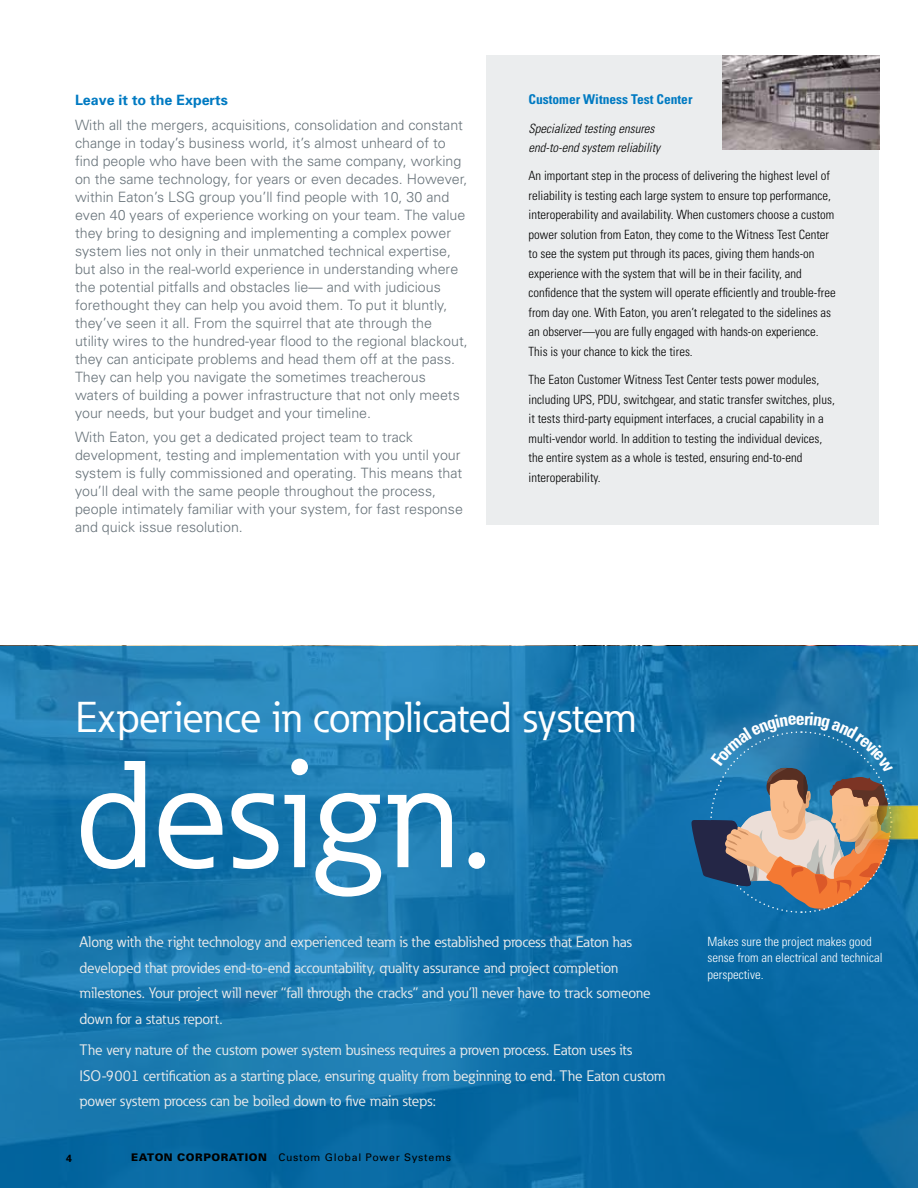
<style>
.page{position:relative;width:918px;height:1188px;background:#fff}
.page>*{position:absolute;margin:0;border:0;box-sizing:border-box;transform-origin:0 0}
.t1{font:150px "Eaton";letter-spacing:.01em;color:#fff}
.t2{font:42.6px "Eaton";color:#fff}
.t3{font:15px/25.5px "Eaton";color:#e8eaeb}
.t4{font:300 14.25px/18px "Univers";color:#68737a}
.t5{font:700 14.25px "Univers";color:#007ac2}
.t6{font:700 condensed 13.5px "Univers";color:#007ac2}
.t7{font:300 condensed 12.75px/19.5px "Univers";color:#000}
.t8{font:300 condensed 12.75px/16.5px "Univers";color:#fff}
.t9{font:italic 300 condensed 12.75px/19.5px "Univers";color:#000}
.t10{font:10.5px "Univers";letter-spacing:.07em;color:#000}
.t11{font:700 10.5px "Univers";color:#000}
.s1{font-weight:900}
</style>
<div class="page">
<svg style="left:0;top:646px;width:918px;height:542px;background:#1474ab"></svg>
<div style="left:486px;top:55px;width:393px;height:470px;background:#ebedee"></div>
<img style="left:722px;top:55px;width:157px;height:95px">
<svg style="left:692px;top:712px;width:226px;height:202px;background:#5e8194"></svg>
<p class="t5" style="left:75px;top:91px;width:154px">Leave it to the Experts</p>
<p class="t4" style="left:75px;top:116px;width:394px">With all the mergers, acquisitions, consolidation and constant change in today’s business world, it’s almost unheard of to find people who have been with the same company, working on the same technology, for years or even decades. However, within Eaton’s LSG group you’ll find people with 10, 30 and even 40 years of experience working on your team. The value they bring to designing and implementing a complex power system lies not only in their unmatched technical expertise, but also in the real-world experience in understanding where the potential pitfalls and obstacles lie— and with judicious forethought they can help you avoid them. To put it bluntly, they’ve seen it all. From the squirrel that ate through the utility wires to the hundred-year flood to the regional blackout, they can anticipate problems and head them off at the pass.<br>They can help you navigate the sometimes treacherous waters of building a power infrastructure that not only meets your needs, but your budget and your timeline.</p>
<p class="t4" style="left:75px;top:428px;width:389px">With Eaton, you get a dedicated project team to track development, testing and implementation with you until your system is fully commissioned and operating. This means that you’ll deal with the same people throughout the process, people intimately familiar with your system, for fast response and quick issue resolution.</p>
<p class="t6" style="left:529px;top:91px;width:165px">Customer Witness Test Center</p>
<p class="t9" style="left:529px;top:118px;width:133px">Specialized testing ensures end-to-end system reliability</p>
<p class="t7" style="left:529px;top:166px;width:309px">An important step in the process of delivering the highest level of reliability is testing each large system to ensure top performance, interoperability and availability. When customers choose a custom power solution from Eaton, they come to the Witness Test Center to see the system put through its paces, giving them hands-on experience with the system that will be in their facility, and confidence that the system will operate efficiently and trouble-free from day one. With Eaton, you aren’t relegated to the sidelines as an observer—you are fully engaged with hands-on experience.<br>This is your chance to kick the tires.</p>
<p class="t7" style="left:529px;top:370px;width:308px">The Eaton Customer Witness Test Center tests power modules, including UPS, PDU, switchgear, and static transfer switches, plus, it tests third-party equipment interfaces, a crucial capability in a multi-vendor world. In addition to testing the individual devices, the entire system as a whole is tested, ensuring end-to-end interoperability.</p>
<h2 class="t2" style="left:75px;top:691px;width:562px">Experience in complicated system</h2>
<h1 class="t1" style="left:75px;top:723px;width:419px">design.</h1>
<p class="t3" style="left:80px;top:930px;width:573px">Along with the right technology and experienced team is the established process that Eaton has developed that provides end-to-end accountability, quality assurance and project completion milestones. Your project will never “fall through the cracks” and you’ll never have to track someone down for a status report.</p>
<p class="t3" style="left:80px;top:1038px;width:587px">The very nature of the custom power system business requires a proven process. Eaton uses its<br>ISO-9001 certification as a starting place, ensuring quality from beginning to end. The Eaton custom power system process can be boiled down to five main steps:</p>
<p class="t11" style="left:66px;top:1151px;width:7px">4</p>
<p class="t10" style="left:131px;top:1152px;width:321px"><span class="s1">EATON CORPORATION</span> Custom Global Power Systems</p>
<p class="t8" style="left:708px;top:933px;width:176px">Makes sure the project makes good sense from an electrical and technical perspective.</p>
</div>
